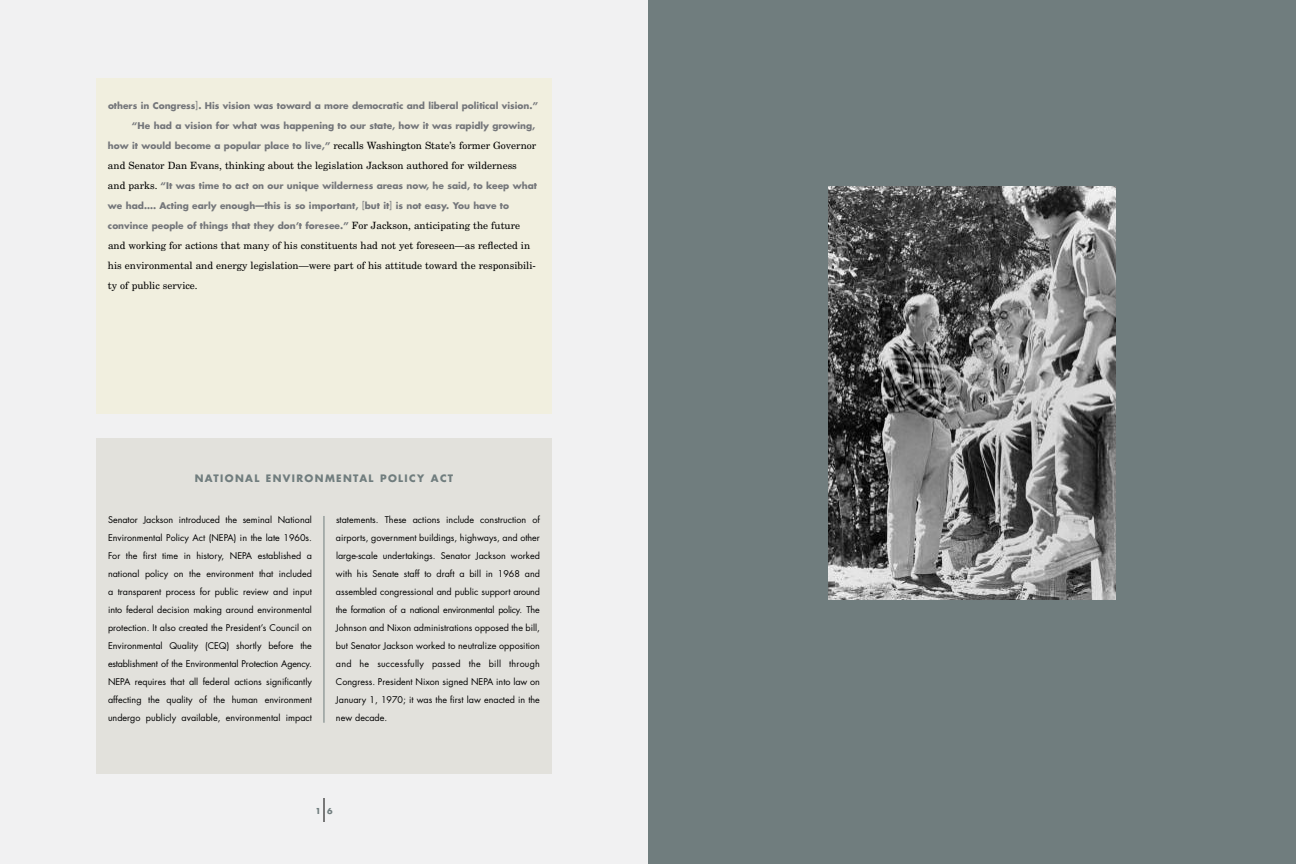
<style>
.page{position:relative;width:1296px;height:864px;background:#fff}
.page>*{position:absolute;margin:0;border:0;box-sizing:border-box;transform-origin:0 0}
.t1{font:10px/20px "New Century Schlbk";color:#000}
.t2{font:700 10px "Futura";letter-spacing:.135em;color:#707d7e}
.t3{font:9px/18px "Futura";color:#000;text-align:justify}
.t4{font:700 9px "Futura";color:#74767a}
.t5{font:700 8px "Futura";color:#707d7e}
.s1{font-weight:400}
.s2{font-family:"Futura";font-weight:700;font-size:9px;color:#74767a}
.s3{font-family:"New Century Schlbk";font-weight:400;font-size:10px;color:#000}
</style>
<div class="page">
<div style="left:648px;top:0;width:648px;height:864px;background:#707d7e"></div>
<div style="left:0;top:0;width:648px;height:864px;background:#f1f1f2"></div>
<div style="left:96px;top:78px;width:456px;height:336px;background:#f1efdf"></div>
<svg style="left:324px;top:798px;width:1px;height:24px"></svg>
<img style="left:828px;top:186px;width:288px;height:414px">
<div style="left:96px;top:438px;width:456px;height:336px;background:#e2e1dc"></div>
<hr style="left:323px;top:516px;width:1px;height:207px;background:#707d7e">
<p class="t4" style="left:108px;top:102px;width:432px">others in Congress<span class="s1">]</span>. His vision was toward a more democratic and liberal political vision.”</p>
<p class="t4" style="left:132px;top:122px;width:405px">“He had a vision for what was happening to our state, how it was rapidly growing,</p>
<p class="t1" style="left:108px;top:136px;width:430px"><span class="s2">how it would become a popular place to live,”</span> recalls Washington State’s former Governor and Senator Dan Evans, thinking about the legislation Jackson authored for wilderness</p>
<p class="t4" style="left:108px;top:182px;width:431px"><span class="s3">and parks.</span> “It was time to act on our unique wilderness areas now, he said, to keep what</p>
<p class="t4" style="left:108px;top:202px;width:403px">we had…. Acting early enough—this is so important, <span class="s1">[</span>but it<span class="s1">]</span> is not easy. You have to</p>
<p class="t4" style="left:108px;top:222px;width:414px">convince people of things that they don’t foresee.” <span class="s3">For Jackson, anticipating the future</span></p>
<p class="t1" style="left:108px;top:236px;width:429px">and working for actions that many of his constituents had not yet foreseen—as reflected in his environmental and energy legislation—were part of his attitude toward the responsibili&shy;ty of public service.</p>
<p class="t2" style="left:195px;top:474px;width:260px">NATIONAL ENVIRONMENTAL POLICY ACT</p>
<p class="t3" style="left:108px;top:512px;width:206px">Senator Jackson introduced the seminal National Environmental Policy Act (NEPA) in the late 1960s.<br>For the first time in history, NEPA established a national policy on the environment that included a transparent process for public review and input into federal decision making around environmental protection. It also created the President’s Council on Environmental Quality (CEQ) shortly before the establishment of the Environmental Protection Agency.<br>NEPA requires that all federal actions significantly affecting the quality of the human environment undergo publicly available, environmental impact</p>
<p class="t3" style="left:336px;top:512px;width:206px">statements. These actions include construction of airports, government buildings, highways, and other large-scale undertakings. Senator Jackson worked with his Senate staff to draft a bill in 1968 and assembled congressional and public support around the formation of a national environmental policy. The Johnson and Nixon administrations opposed the bill, but Senator Jackson worked to neutralize opposition and he successfully passed the bill through Congress. President Nixon signed NEPA into law on January 1, 1970; it was the first law enacted in the new decade.</p>
<p class="t5" style="left:316px;top:807px;width:18px">1 6</p>
</div>
